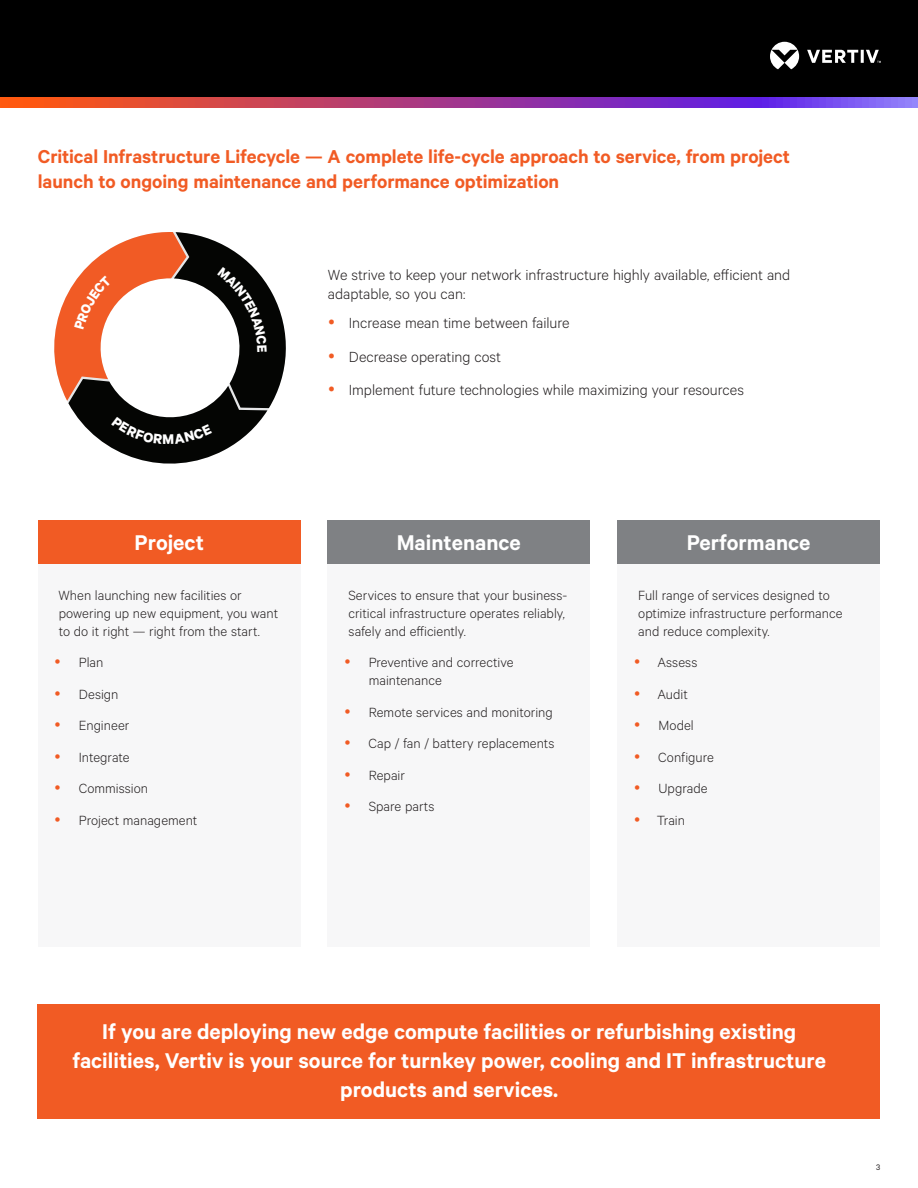
<style>
.page{position:relative;width:918px;height:1188px;background:#fff}
.page>*{position:absolute;margin:0;border:0;box-sizing:border-box;transform-origin:0 0}
.Orange_Box_Heading{font:600 24px/28.8px "Calibre";color:#fff;text-align:center}
.Vertiv_Orange_Main_H{font:600 21px/25.2px "Calibre";letter-spacing:-.005em;color:#f15b24}
.Vertiv_Body_Text{font:300 16.5px/19.8px "Calibre";letter-spacing:-.005em;color:#231f20}
.Gray_Column_Body_Tex{font:300 15px/18px "Calibre";color:#231f20}
.t1{font:9px "Calibre";color:#231f20}
</style>
<div class="page">
<div style="left:0;top:0;width:918px;height:108px;background:#000"></div>
<svg style="left:770px;top:42px;width:111px;height:27px"></svg>
<svg style="left:0;top:98px;width:918px;height:10px;background:#a73f8c"></svg>
<div style="left:38px;top:1004px;width:842px;height:115px;background:#f15b24"></div>
<div style="left:38px;top:520px;width:263px;height:44px;background:#f15b24"></div>
<div style="left:38px;top:564px;width:263px;height:383px;background:#f7f7f8"></div>
<div style="left:328px;top:520px;width:262px;height:44px;background:#7f8184"></div>
<div style="left:328px;top:564px;width:262px;height:383px;background:#f7f7f8"></div>
<div style="left:617px;top:520px;width:263px;height:44px;background:#7f8184"></div>
<div style="left:617px;top:564px;width:263px;height:383px;background:#f7f7f8"></div>
<svg style="left:54px;top:232px;width:232px;height:232px"></svg>
<p class="Vertiv_Orange_Main_H" style="left:38px;top:143px;width:754px">Critical Infrastructure Lifecycle — A complete life-cycle approach to service, from project launch to ongoing maintenance and performance optimization</p>
<p class="Vertiv_Body_Text" style="left:328px;top:264px;width:464px">We strive to keep your network infrastructure highly available, efficient and adaptable, so you can:</p>
<p class="Vertiv_Body_Text" style="left:349px;top:312px;width:222px">Increase mean time between failure</p>
<p class="Vertiv_Body_Text" style="left:349px;top:346px;width:154px">Decrease operating cost</p>
<p class="Vertiv_Body_Text" style="left:349px;top:379px;width:396px">Implement future technologies while maximizing your resources</p>
<p class="Orange_Box_Heading" style="left:135px;top:528px;width:71px">Project</p>
<p class="Gray_Column_Body_Tex" style="left:58px;top:586px;width:221px">When launching new facilities or powering up new equipment, you want to do it right — right from the start.</p>
<p class="Gray_Column_Body_Tex" style="left:79px;top:653px;width:26px">Plan</p>
<p class="Gray_Column_Body_Tex" style="left:79px;top:685px;width:41px">Design</p>
<p class="Gray_Column_Body_Tex" style="left:79px;top:716px;width:52px">Engineer</p>
<p class="Gray_Column_Body_Tex" style="left:79px;top:748px;width:52px">Integrate</p>
<p class="Gray_Column_Body_Tex" style="left:79px;top:779px;width:71px">Commission</p>
<p class="Gray_Column_Body_Tex" style="left:79px;top:811px;width:120px">Project management</p>
<p class="Orange_Box_Heading" style="left:397px;top:528px;width:126px">Maintenance</p>
<p class="Gray_Column_Body_Tex" style="left:348px;top:586px;width:220px">Services to ensure that your business&shy;critical infrastructure operates reliably, safely and efficiently.</p>
<p class="Gray_Column_Body_Tex" style="left:369px;top:653px;width:146px">Preventive and corrective maintenance</p>
<p class="Gray_Column_Body_Tex" style="left:369px;top:703px;width:186px">Remote services and monitoring</p>
<p class="Gray_Column_Body_Tex" style="left:368px;top:734px;width:188px">Cap / fan / battery replacements</p>
<p class="Gray_Column_Body_Tex" style="left:369px;top:766px;width:38px">Repair</p>
<p class="Gray_Column_Body_Tex" style="left:369px;top:797px;width:67px">Spare parts</p>
<p class="Orange_Box_Heading" style="left:687px;top:528px;width:125px">Performance</p>
<p class="Gray_Column_Body_Tex" style="left:638px;top:586px;width:206px">Full range of services designed to optimize infrastructure performance and reduce complexity.</p>
<p class="Gray_Column_Body_Tex" style="left:657px;top:653px;width:41px">Assess</p>
<p class="Gray_Column_Body_Tex" style="left:657px;top:685px;width:32px">Audit</p>
<p class="Gray_Column_Body_Tex" style="left:659px;top:716px;width:37px">Model</p>
<p class="Gray_Column_Body_Tex" style="left:658px;top:748px;width:57px">Configure</p>
<p class="Gray_Column_Body_Tex" style="left:658px;top:779px;width:51px">Upgrade</p>
<p class="Gray_Column_Body_Tex" style="left:657px;top:811px;width:30px">Train</p>
<p class="Orange_Box_Heading" style="left:73px;top:1017px;width:755px">If you are deploying new edge compute facilities or refurbishing existing facilities, Vertiv is your source for turnkey power, cooling and IT infrastructure products and services.</p>
<p class="t1" style="left:876px;top:1162px;width:6px">3</p>
</div>
